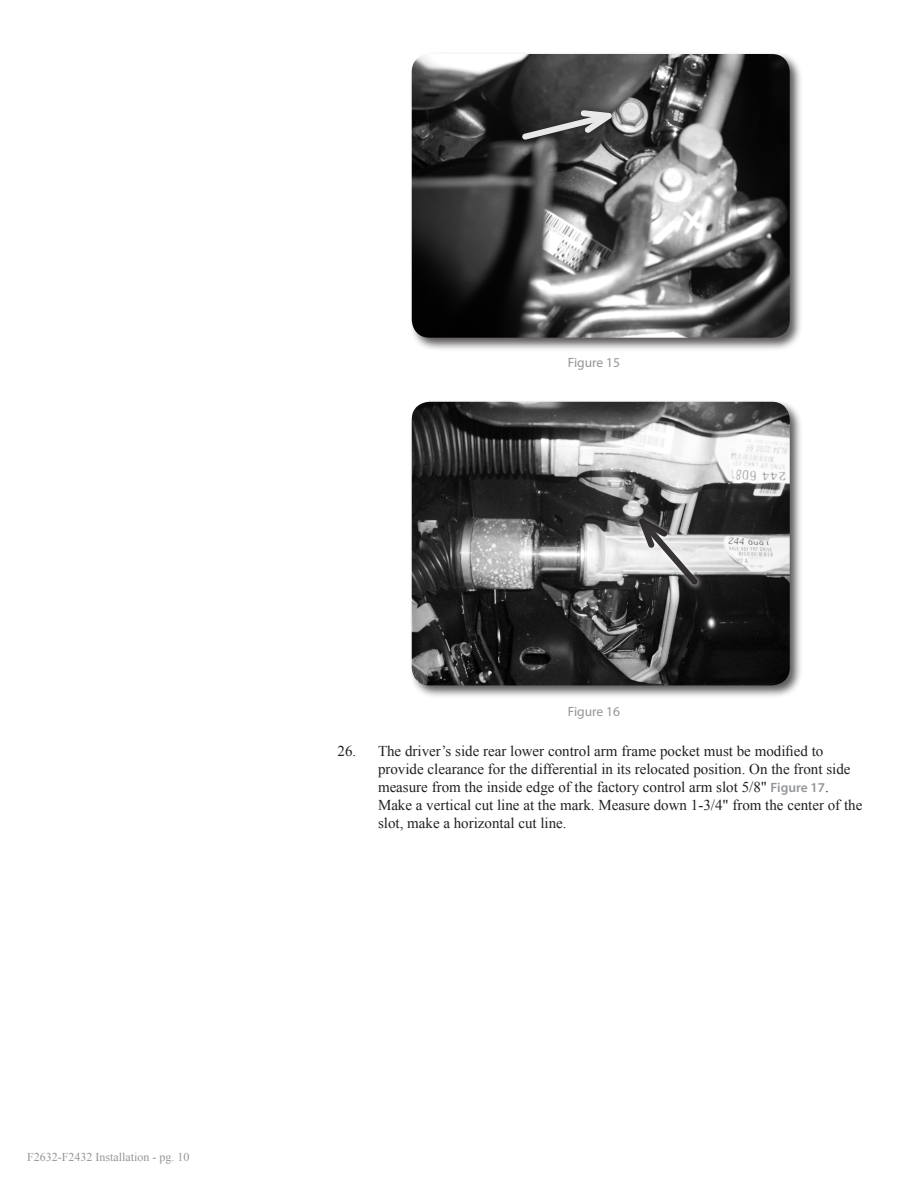
<style>
.page{position:relative;width:918px;height:1188px;background:#fff}
.page>*{position:absolute;margin:0;border:0;box-sizing:border-box;transform-origin:0 0}
.Numbered_List{font:15px/18px "Times New Roman";color:#231f20}
.t1{font:13.5px "Myriad Pro";color:#939598}
.t2{font:12px "Times New Roman";color:#939598}
.s1{font-family:"Myriad Pro";font-weight:600;font-size:13.5px;color:#939598}
</style>
<div class="page">
<div style="left:409px;top:51px;width:394px;height:300px;background:#231f20;opacity:.75"></div>
<img style="left:412px;top:54px;width:378px;height:284px">
<div style="left:517px;top:105px;width:101px;height:41px;background:#231f20;opacity:.9"></div>
<svg style="left:518px;top:107px;width:108px;height:37px;background:#5e5e5e"></svg>
<div style="left:409px;top:399px;width:394px;height:300px;background:#231f20;opacity:.75"></div>
<img style="left:412px;top:402px;width:378px;height:283px">
<div style="left:634px;top:513px;width:70px;height:78px;background:#fff;opacity:.9"></div>
<svg style="left:631px;top:508px;width:72px;height:82px;background:#909090"></svg>
<p class="t2" style="left:27px;top:1149px;width:164px">F2632-F2432 Installation - pg. 10</p>
<p class="t1" style="left:568px;top:354px;width:54px">Figure 15</p>
<p class="t1" style="left:568px;top:704px;width:54px">Figure 16</p>
<p class="Numbered_List" style="left:378px;top:742px;width:486px;text-indent:-40px">26. The driver’s side rear lower control arm frame pocket must be modified to provide clearance for the differential in its relocated position. On the front side measure from the inside edge of the factory control arm slot 5/8" <span class="s1">Figure 17</span>.<br>Make a vertical cut line at the mark. Measure down 1-3/4" from the center of the slot, make a horizontal cut line.</p>
</div>
